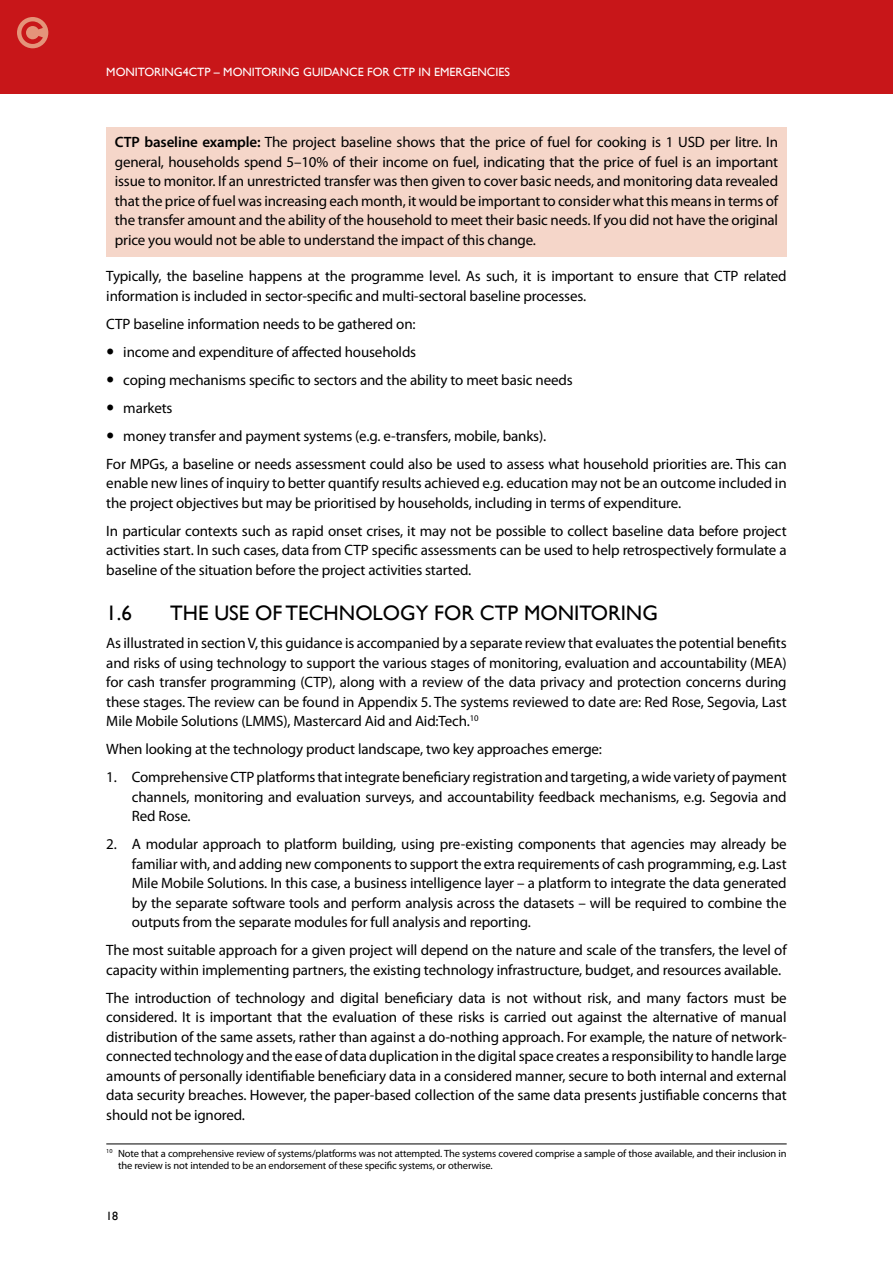
<style>
.page{position:relative;width:893px;height:1263px;background:#fff}
.page>*{position:absolute;margin:0;border:0;box-sizing:border-box;transform-origin:0 0}
.t1{font:21px "Gill Sans";color:#000}
.t2{font:15px/19.5px "Myriad Pro";letter-spacing:-.01em;color:#000;text-align:justify}
.t3{font:12px "Gill Sans";color:#fff}
.t4{font:12px "Gill Sans";color:#000}
.t5{font:10.5px/12.8px "Myriad Pro";letter-spacing:-.01em;color:#000}
.s1{font-weight:600}
</style>
<div class="page">
<div style="left:0;top:0;width:893px;height:94px;background:#c81619"></div>
<div style="left:106px;top:128px;width:681px;height:129px;background:#f5d6c9"></div>
<hr style="left:106px;top:1144px;width:681px;height:1px;background:#000">
<div style="left:17px;top:17px;width:31px;height:31px;background:#e4947a;border-radius:50%"></div>
<svg style="left:21px;top:21px;width:22px;height:23px"></svg>
<p class="t3" style="left:106px;top:65px;width:405px">MONITORING4CTP – MONITORING GUIDANCE FOR CTP IN EMERGENCIES</p>
<p class="t2" style="left:115px;top:132px;width:665px"><span class="s1">CTP baseline example:</span> The project baseline shows that the price of fuel for cooking is 1 USD per litre. In general, households spend 5–10% of their income on fuel, indicating that the price of fuel is an important issue to monitor. If an unrestricted transfer was then given to cover basic needs, and monitoring data revealed that the price of fuel was increasing each month, it would be important to consider what this means in terms of the transfer amount and the ability of the household to meet their basic needs. If you did not have the original price you would not be able to understand the impact of this change.</p>
<p class="t2" style="left:106px;top:266px;width:682px">Typically, the baseline happens at the programme level. As such, it is important to ensure that CTP related information is included in sector-specific and multi-sectoral baseline processes.</p>
<p class="t2" style="left:106px;top:314px;width:311px">CTP baseline information needs to be gathered on:</p>
<p class="t2" style="left:123px;top:342px;width:294px">income and expenditure of affected households</p>
<p class="t2" style="left:123px;top:370px;width:451px">coping mechanisms specific to sectors and the ability to meet basic needs</p>
<p class="t2" style="left:123px;top:398px;width:51px">markets</p>
<p class="t2" style="left:123px;top:426px;width:424px">money transfer and payment systems (e.g. e-transfers, mobile, banks).</p>
<p class="t2" style="left:106px;top:454px;width:682px">For MPGs, a baseline or needs assessment could also be used to assess what household priorities are. This can</p>
<p class="t2" style="left:106px;top:473px;width:682px">enable new lines of inquiry to better quantify results achieved e.g. education may not be an outcome included in the project objectives but may be prioritised by households, including in terms of expenditure.</p>
<p class="t2" style="left:106px;top:521px;width:682px">In particular contexts such as rapid onset crises, it may not be possible to collect baseline data before project activities start. In such cases, data from CTP specific assessments can be used to help retrospectively formulate a baseline of the situation before the project activities started.</p>
<h1 class="t1" style="left:106px;top:601px;width:27px">1.6</h1>
<h1 class="t1" style="left:170px;top:601px;width:489px">THE USE OF TECHNOLOGY FOR CTP MONITORING</h1>
<p class="t2" style="left:106px;top:633px;width:682px">As illustrated in section V, this guidance is accompanied by a separate review that evaluates the potential benefits and risks of using technology to support the various stages of monitoring, evaluation and accountability (MEA) for cash transfer programming (CTP), along with a review of the data privacy and protection concerns during these stages. The review can be found in Appendix 5. The systems reviewed to date are: Red Rose, Segovia, Last Mile Mobile Solutions (LMMS), Mastercard Aid and Aid:Tech.<sup>10</sup></p>
<p class="t2" style="left:106px;top:739px;width:497px">When looking at the technology product landscape, two key approaches emerge:</p>
<p class="t2" style="left:132px;top:767px;width:656px;text-indent:-26px">1. Comprehensive CTP platforms that integrate beneficiary registration and targeting, a wide variety of payment channels, monitoring and evaluation surveys, and accountability feedback mechanisms, e.g. Segovia and Red Rose.</p>
<p class="t2" style="left:132px;top:834px;width:656px;text-indent:-26px">2. A modular approach to platform building, using pre-existing components that agencies may already be familiar with, and adding new components to support the extra requirements of cash programming, e.g. Last Mile Mobile Solutions. In this case, a business intelligence layer – a platform to integrate the data generated by the separate software tools and perform analysis across the datasets – will be required to combine the outputs from the separate modules for full analysis and reporting.</p>
<p class="t2" style="left:106px;top:940px;width:682px">The most suitable approach for a given project will depend on the nature and scale of the transfers, the level of capacity within implementing partners, the existing technology infrastructure, budget, and resources available.</p>
<p class="t2" style="left:106px;top:988px;width:682px">The introduction of technology and digital beneficiary data is not without risk, and many factors must be considered. It is important that the evaluation of these risks is carried out against the alternative of manual distribution of the same assets, rather than against a do-nothing approach. For example, the nature of network&shy;connected technology and the ease of data duplication in the digital space creates a responsibility to handle large amounts of personally identifiable beneficiary data in a considered manner, secure to both internal and external data security breaches. However, the paper-based collection of the same data presents justifiable concerns that should not be ignored.</p>
<p class="t5" style="left:118px;top:1146px;width:670px;text-indent:-12px"><sup>10</sup> Note that a comprehensive review of systems/platforms was not attempted. The systems covered comprise a sample of those available, and their inclusion in the review is not intended to be an endorsement of these specific systems, or otherwise.</p>
<p class="t4" style="left:106px;top:1209px;width:13px">18</p>
</div>
